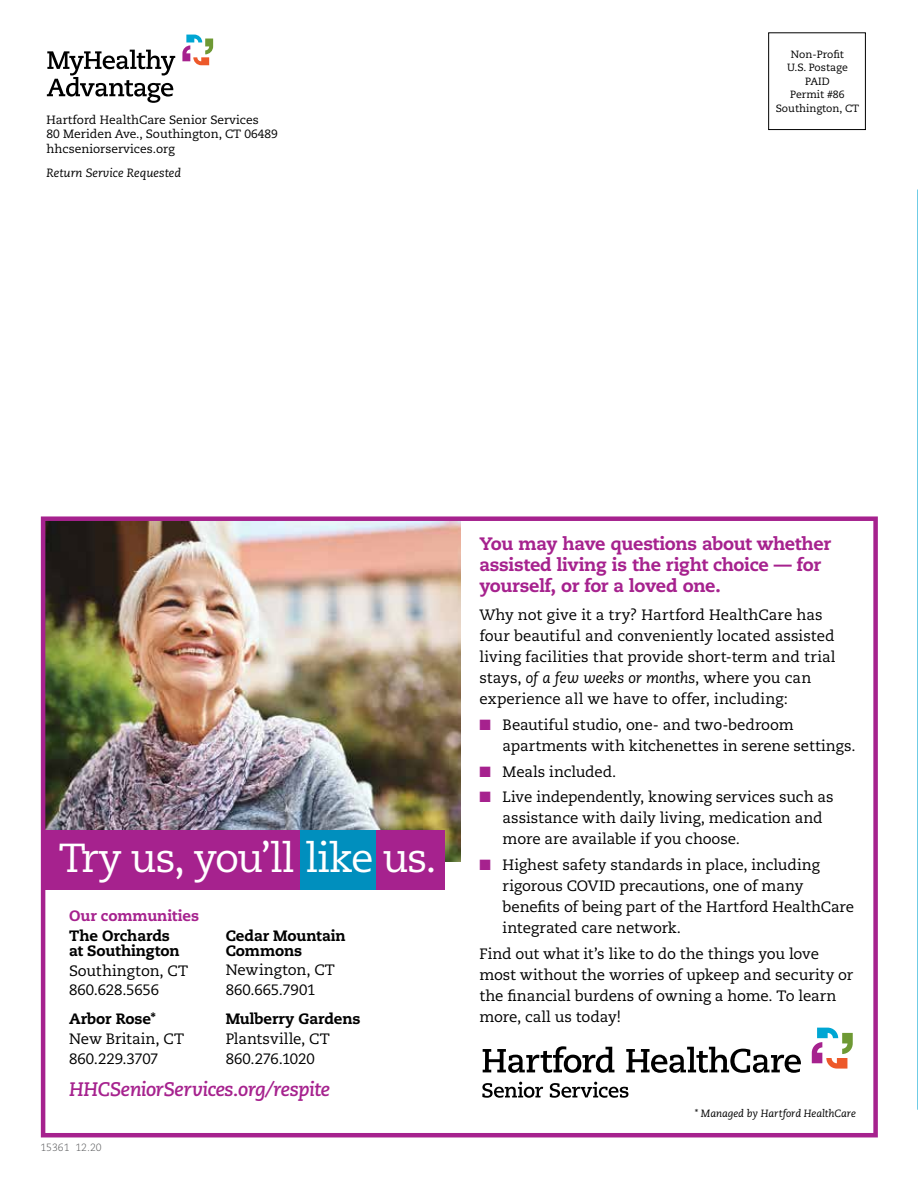
<style>
.page{position:relative;width:918px;height:1188px;background:#fff}
.page>*{position:absolute;margin:0;border:0;box-sizing:border-box;transform-origin:0 0}
.t1{font:40.5px "Caecilia LT Std";letter-spacing:-.035em;color:#fff}
.t2{font:italic 700 19.5px "Caecilia LT Std";letter-spacing:-.02em;color:#a6228e}
.t3{font:800 18px/21px "Caecilia LT Std";letter-spacing:-.02em;color:#a6228e}
.t4{font:15px/21px "Caecilia LT Std";letter-spacing:-.005em;color:#000}
.t5{font:800 15px/15px "Caecilia LT Std";letter-spacing:-.01em;color:#000}
.t6{font:800 15px "Caecilia LT Std";letter-spacing:-.01em;color:#a6228e}
.t7{font:12px/14.4px "Caecilia LT Std";color:#000}
.t8{font:italic 12px "Caecilia LT Std";color:#000}
.t9{font:10.5px/13.5px "Caecilia LT Std";color:#000;text-align:center}
.t10{font:italic 10.5px "Caecilia LT Std";letter-spacing:-.005em;color:#000}
.t11{font:300 10.5px "Caecilia LT Std";color:#58595b}
.s1{font-style:italic}
.s2{color:#a6228e}
</style>
<div class="page">
<img style="left:46px;top:521px;width:414px;height:341px">
<svg style="left:917px;top:190px;width:1px;height:920px"></svg>
<div style="left:768px;top:32px;width:98px;height:98px;border:1px solid #000"></div>
<svg style="left:47px;top:50px;width:128px;height:53px"></svg>
<svg style="left:182px;top:35px;width:31px;height:30px"></svg>
<svg style="left:482px;top:1082px;width:61px;height:16px"></svg>
<svg style="left:550px;top:1082px;width:78px;height:16px"></svg>
<svg style="left:483px;top:1046px;width:131px;height:27px"></svg>
<svg style="left:626px;top:1047px;width:175px;height:26px"></svg>
<svg style="left:812px;top:1028px;width:41px;height:41px"></svg>
<div style="left:46px;top:830px;width:399px;height:60px;background:#a6228e"></div>
<div style="left:300px;top:830px;width:76px;height:60px;background:#008fbe"></div>
<div style="left:41px;top:516px;width:837px;height:621px;border:4px solid #a6228e"></div>
<p class="t7" style="left:46px;top:113px;width:233px">Hartford HealthCare Senior Services<br>80 Meriden Ave., Southington, CT 06489 hhcseniorservices.org</p>
<p class="t8" style="left:46px;top:166px;width:136px">Return Service Requested</p>
<p class="t9" style="left:776px;top:48px;width:85px">Non-Profit<br>U.S. Postage<br>PAID<br>Permit #86<br>Southington, CT</p>
<h1 class="t1" style="left:59px;top:834px;width:380px">Try us, you’ll like us.</h1>
<p class="t6" style="left:69px;top:906px;width:131px">Our communities</p>
<p class="t5" style="left:69px;top:928px;width:112px">The Orchards at Southington</p>
<p class="t4" style="left:69px;top:961px;width:121px;line-height:20px">Southington, CT<br>860.628.5656</p>
<p class="t5" style="left:69px;top:1011px;width:88px">Arbor Rose*</p>
<p class="t4" style="left:69px;top:1029px;width:116px;line-height:20px">New Britain, CT<br>860.229.3707</p>
<p class="t5" style="left:226px;top:928px;width:122px">Cedar Mountain<br>Commons</p>
<p class="t4" style="left:226px;top:961px;width:111px;line-height:20px">Newington, CT<br>860.665.7901</p>
<p class="t5" style="left:226px;top:1011px;width:136px">Mulberry Gardens</p>
<p class="t4" style="left:226px;top:1029px;width:105px;line-height:20px">Plantsville, CT<br>860.276.1020</p>
<h2 class="t2" style="left:69px;top:1078px;width:262px">HHCSeniorServices.org/respite</h2>
<p class="t11" style="left:40px;top:1141px;width:63px">15361 12.20</p>
<p class="t3" style="left:479px;top:533px;width:353px">You may have questions about whether assisted living is the right choice — for yourself, or for a loved one.</p>
<p class="t4" style="left:479px;top:604px;width:358px">Why not give it a try? Hartford HealthCare has four beautiful and conveniently located assisted living facilities that provide short-term and trial stays, <span class="s1">of a few weeks or months</span>, where you can experience all we have to offer, including:</p>
<p class="t4" style="left:503px;top:714px;width:354px;text-indent:-23px"><span class="s2">■</span> Beautiful studio, one- and two-bedroom apartments with kitchenettes in serene settings.</p>
<p class="t4" style="left:479px;top:761px;width:138px"><span class="s2">■</span> Meals included.</p>
<p class="t4" style="left:503px;top:787px;width:332px;text-indent:-23px"><span class="s2">■</span> Live independently, knowing services such as assistance with daily living, medication and more are available if you choose.</p>
<p class="t4" style="left:503px;top:855px;width:353px;text-indent:-23px"><span class="s2">■</span> Highest safety standards in place, including rigorous COVID precautions, one of many benefits of being part of the Hartford HealthCare integrated care network.</p>
<p class="t4" style="left:479px;top:944px;width:376px">Find out what it’s like to do the things you love most without the worries of upkeep and security or the financial burdens of owning a home. To learn more, call us today!</p>
<p class="t10" style="left:694px;top:1107px;width:163px">* Managed by Hartford HealthCare</p>
</div>
